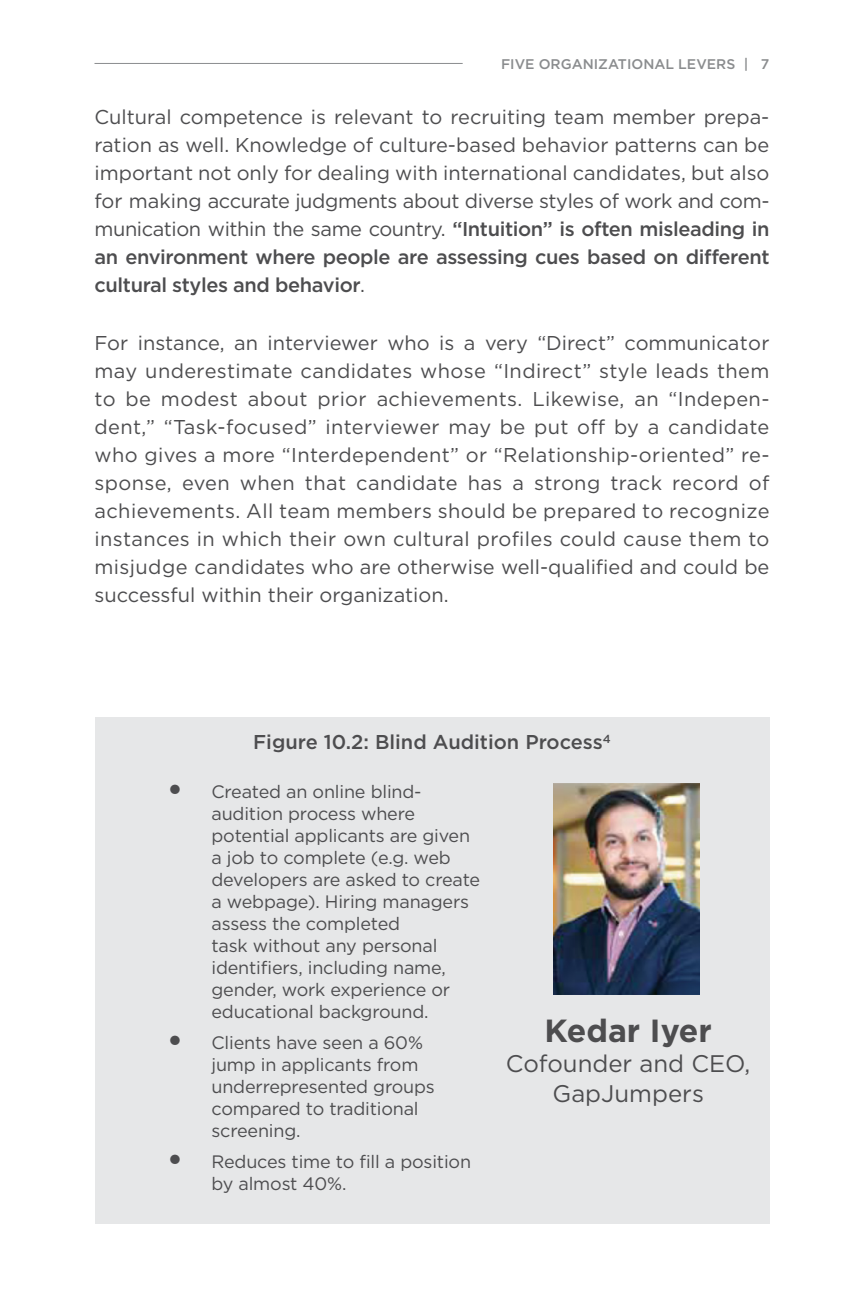
<style>
.page{position:relative;width:864px;height:1296px;background:#fff}
.page>*{position:absolute;margin:0;border:0;box-sizing:border-box;transform-origin:0 0}
.t1{font:700 32px "Gotham";color:#4d4d4f}
.t2{font:24px/30px "Gotham";color:#4d4d4f;text-align:center}
.t3{font:20px/28px "Gotham";letter-spacing:-.02em;color:#4d4d4f;text-align:justify}
.t4{font:500 20px "Gotham";color:#4d4d4f}
.t5{font:18px/22px "Gotham";letter-spacing:-.01em;color:#4d4d4f}
.t6{font:500 14px "Gotham";color:#8a8c8e}
.s1{font-weight:500}
.s2{font-size:36px}
</style>
<div class="page">
<hr style="left:95px;top:63px;width:368px;height:1px;background:#8a8c8e">
<div style="left:95px;top:717px;width:674px;height:507px;background:#e6e7e8"></div>
<img style="left:553px;top:784px;width:146px;height:210px">
<p class="t6" style="left:501px;top:54px;width:270px">FIVE ORGANIZATIONAL LEVERS | 7</p>
<p class="t3" style="left:95px;top:102px;width:677px">Cultural competence is relevant to recruiting team member prepa&shy;ration as well. Knowledge of culture-based behavior patterns can be important not only for dealing with international candidates, but also for making accurate judgments about diverse styles of work and com&shy;munication within the same country. <span class="s1">“Intuition” is often misleading in an environment where people are assessing cues based on different cultural styles and behavior</span>.</p>
<p class="t3" style="left:95px;top:328px;width:677px">For instance, an interviewer who is a very “Direct” communicator may underestimate candidates whose “Indirect” style leads them to be modest about prior achievements. Likewise, an “Indepen&shy;dent,” “Task-focused” interviewer may be put off by a candidate who gives a more “Interdependent” or “Relationship-oriented” re&shy;sponse, even when that candidate has a strong track record of achievements. All team members should be prepared to recognize instances in which their own cultural profiles could cause them to misjudge candidates who are otherwise well-qualified and could be successful within their organization.</p>
<p class="t4" style="left:253px;top:729px;width:359px">Figure 10.2: Blind Audition Process<sup>4</sup></p>
<p class="t5" style="left:212px;top:781px;width:270px;text-indent:-45px"><span class="s2">•</span> Created an online blind&shy;audition process where potential applicants are given a job to complete (e.g. web developers are asked to create a webpage). Hiring managers assess the completed<br>task without any personal identifiers, including name, gender, work experience or educational background.</p>
<p class="t5" style="left:212px;top:1032px;width:225px;text-indent:-45px"><span class="s2">•</span> Clients have seen a 60% jump in applicants from underrepresented groups compared to traditional screening.</p>
<p class="t5" style="left:212px;top:1151px;width:261px;text-indent:-45px"><span class="s2">•</span> Reduces time to fill a position by almost 40%.</p>
<h1 class="t1" style="left:544px;top:1010px;width:169px">Kedar Iyer</h1>
<p class="t2" style="left:506px;top:1048px;width:246px">Cofounder and CEO,<br>GapJumpers</p>
</div>
